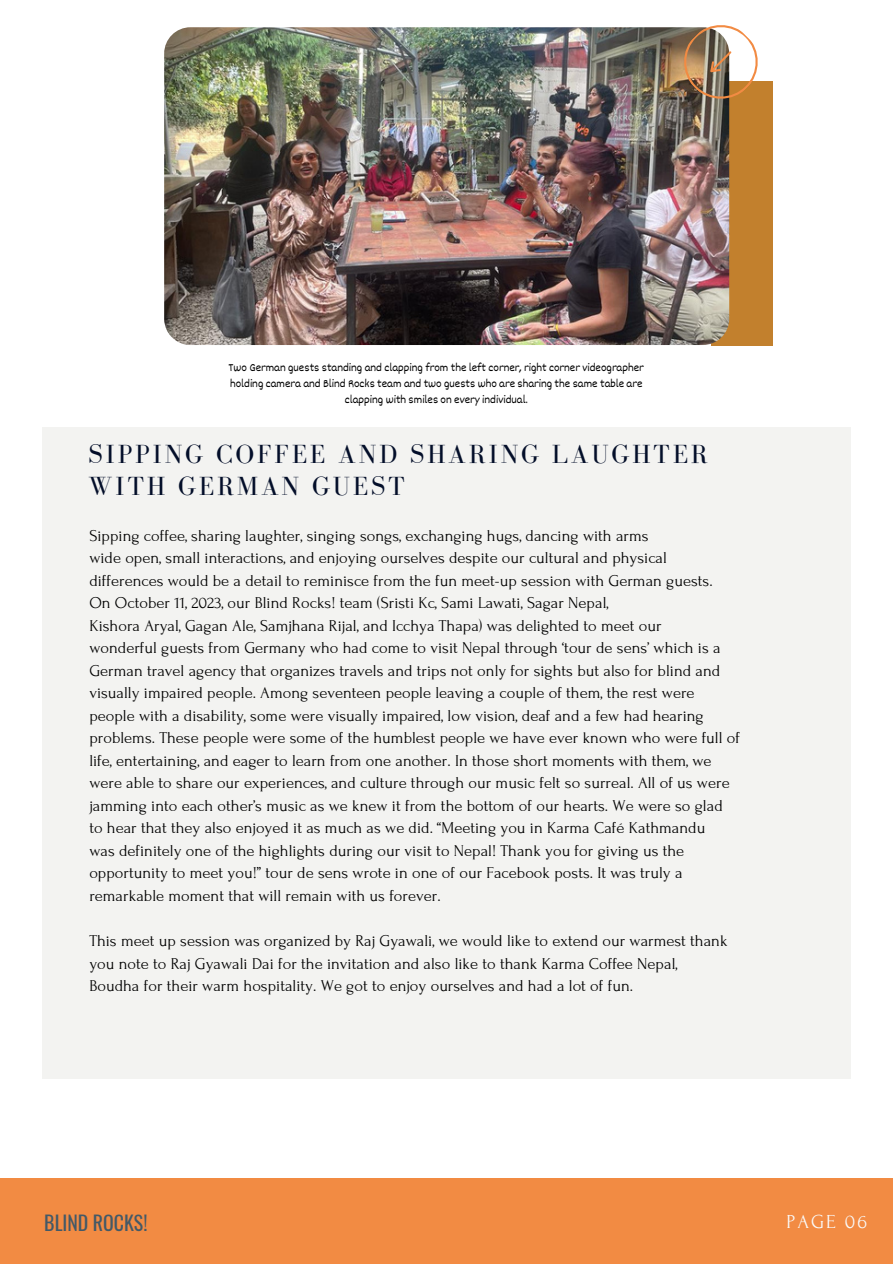
<style>
.page{position:relative;width:893px;height:1264px;background:#fff}
.page>*{position:absolute;margin:0;border:0;box-sizing:border-box;transform-origin:0 0}
.t1{font:27px/31.5px "Bodoni FLF";letter-spacing:.1em;color:#030e29}
.t2{font:19.8px "Oswald";color:#435967}
.t3{font:19.8px "Forum";letter-spacing:.1em;color:#fafafa}
.t4{font:16.5px "Forum";color:#000}
.t5{font:11.7px "Dekko";color:#000}
</style>
<div class="page">
<div style="left:710px;top:81px;width:62px;height:264px;background:#c2802d"></div>
<div style="left:43px;top:427px;width:807px;height:652px;background:#f3f3f1"></div>
<img style="left:164px;top:27px;width:565px;height:318px;border-radius:26px">
<img style="left:669px;top:25px;width:89px;height:89px">
<div style="left:0;top:1177px;width:892px;height:86px;background:#f28b43"></div>
<p class="t5" style="left:229px;top:360px;width:416px">Two German guests standing and clapping from the left corner, right corner videographer</p>
<p class="t5" style="left:230px;top:376px;width:414px">holding camera and Blind Rocks team and two guests who are sharing the same table are</p>
<p class="t5" style="left:345px;top:392px;width:184px">clapping with smiles on every individual.</p>
<p class="t1" style="left:88px;top:438px;width:621px">SIPPING COFFEE AND SHARING LAUGHTER<br>WITH GERMAN GUEST</p>
<p class="t4" style="left:89px;top:526px;width:560px">Sipping coffee, sharing laughter, singing songs, exchanging hugs, dancing with arms</p>
<p class="t4" style="left:89px;top:549px;width:579px">wide open, small interactions, and enjoying ourselves despite our cultural and physical</p>
<p class="t4" style="left:89px;top:571px;width:624px">differences would be a detail to reminisce from the fun meet-up session with German guests.</p>
<p class="t4" style="left:89px;top:594px;width:520px">On October 11, 2023, our Blind Rocks! team (Sristi Kc, Sami Lawati, Sagar Nepal,</p>
<p class="t4" style="left:89px;top:616px;width:573px">Kishora Aryal, Gagan Ale, Samjhana Rijal, and Icchya Thapa) was delighted to meet our</p>
<p class="t4" style="left:89px;top:639px;width:632px">wonderful guests from Germany who had come to visit Nepal through ‘tour de sens’ which is a</p>
<p class="t4" style="left:89px;top:661px;width:632px">German travel agency that organizes travels and trips not only for sights but also for blind and</p>
<p class="t4" style="left:89px;top:684px;width:606px">visually impaired people. Among seventeen people leaving a couple of them, the rest were</p>
<p class="t4" style="left:89px;top:706px;width:616px">people with a disability, some were visually impaired, low vision, deaf and a few had hearing</p>
<p class="t4" style="left:89px;top:729px;width:652px">problems. These people were some of the humblest people we have ever known who were full of</p>
<p class="t4" style="left:89px;top:751px;width:623px">life, entertaining, and eager to learn from one another. In those short moments with them, we</p>
<p class="t4" style="left:89px;top:774px;width:641px">were able to share our experiences, and culture through our music felt so surreal. All of us were</p>
<p class="t4" style="left:89px;top:796px;width:635px">jamming into each other’s music as we knew it from the bottom of our hearts. We were so glad</p>
<p class="t4" style="left:89px;top:819px;width:617px">to hear that they also enjoyed it as much as we did. “Meeting you in Karma Café Kathmandu</p>
<p class="t4" style="left:89px;top:841px;width:596px">was definitely one of the highlights during our visit to Nepal! Thank you for giving us the</p>
<p class="t4" style="left:89px;top:864px;width:594px">opportunity to meet you!” tour de sens wrote in one of our Facebook posts. It was truly a</p>
<p class="t4" style="left:89px;top:886px;width:353px">remarkable moment that will remain with us forever.</p>
<p class="t4" style="left:89px;top:931px;width:639px">This meet up session was organized by Raj Gyawali, we would like to extend our warmest thank</p>
<p class="t4" style="left:89px;top:954px;width:589px">you note to Raj Gyawali Dai for the invitation and also like to thank Karma Coffee Nepal,</p>
<p class="t4" style="left:89px;top:976px;width:545px">Boudha for their warm hospitality. We got to enjoy ourselves and had a lot of fun.</p>
<p class="t2" style="left:44px;top:1206px;width:105px">BLIND ROCKS!</p>
<p class="t3" style="left:786px;top:1210px;width:82px">PAGE 06</p>
</div>
